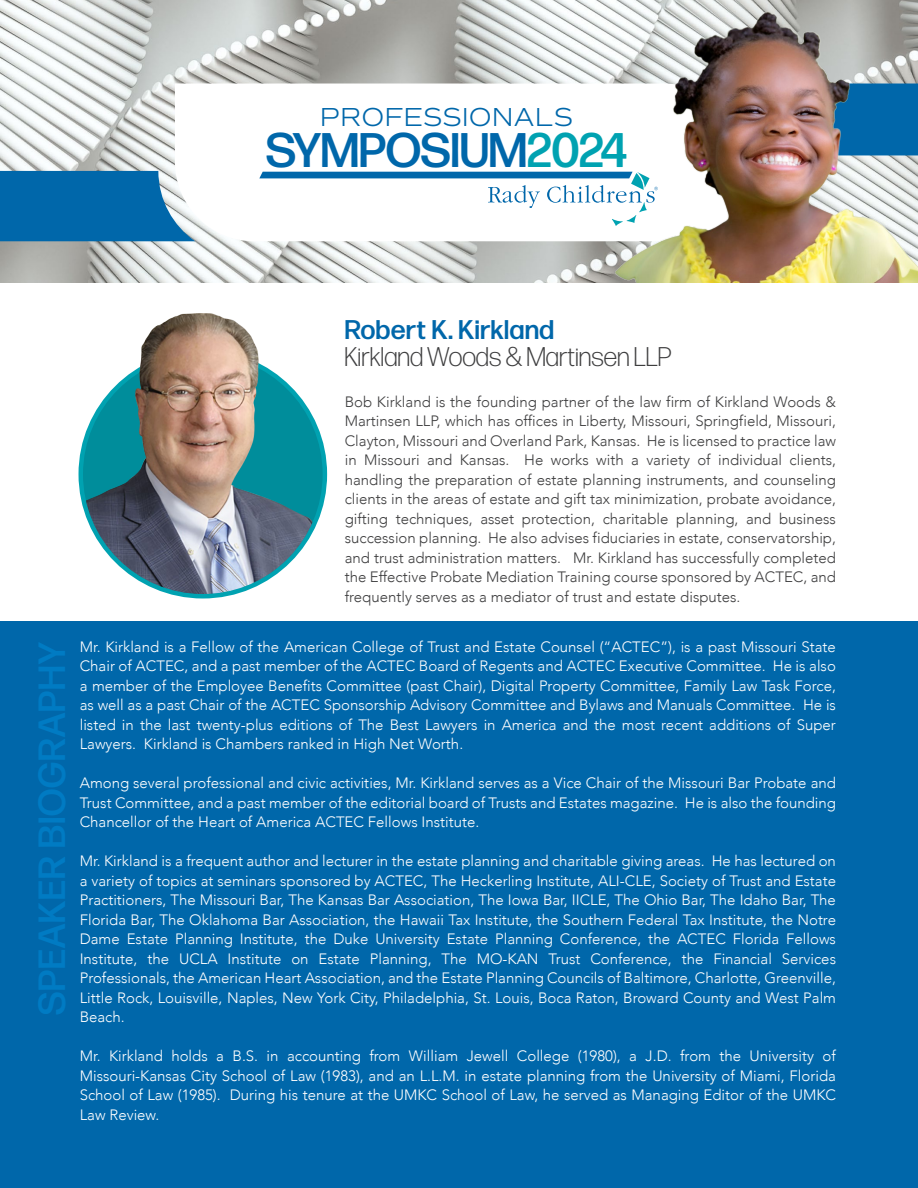
<style>
.page{position:relative;width:918px;height:1188px;background:#fff}
.page>*{position:absolute;margin:0;border:0;box-sizing:border-box;transform-origin:0 0}
.t1{font:500 48.45px "Forma DJR Display";color:#0067aa}
.t2{font:500 37.8px "Forma DJR Display";letter-spacing:.025em;color:#007bc3}
.t3{font:300 27px "Forma DJR Banner";letter-spacing:.025em;color:#3e3e3f}
.t4{font:500 27px "Forma DJR Display";letter-spacing:.025em;color:#0067aa}
.t5{font:300 26.4px "Commuters Sans";color:#0067aa}
.t6{font:300 15px/19.5px "Avenir";color:#fff;text-align:justify}
.t7{font:300 15px/19.5px "Avenir";color:#3e3e3f;text-align:justify}
.s1{color:#00a2b1}
</style>
<div class="page">
<div style="left:0;top:621px;width:918px;height:567px;background:#0067aa"></div>
<img style="left:0;top:0;width:918px;height:283px">
<svg style="left:175px;top:84px;width:440px;height:157px"></svg>
<svg style="left:0;top:171px;width:195px;height:70px"></svg>
<svg style="left:259px;top:172px;width:356px;height:54px"></svg>
<img style="left:615px;top:5px;width:303px;height:278px">
<svg style="left:79px;top:439px;width:248px;height:160px"></svg>
<img style="left:83px;top:313px;width:239px;height:281px">
<h3 class="t5" style="left:320px;top:101px;width:255px">PROFESSIONALS</h3>
<h1 class="t1" style="left:266px;top:120px;width:362px">SYMPOSIUM<span class="s1">2024</span></h1>
<h3 class="t4" style="left:345px;top:313px;width:211px">Robert K. Kirkland</h3>
<h3 class="t3" style="left:345px;top:341px;width:328px">Kirkland Woods &amp; Martinsen LLP</h3>
<p class="t7" style="left:345px;top:392px;width:493px">Bob Kirkland is the founding partner of the law firm of Kirkland Woods &amp; Martinsen LLP, which has offices in Liberty, Missouri, Springfield, Missouri, Clayton, Missouri and Overland Park, Kansas. He is licensed to practice law in Missouri and Kansas. He works with a variety of individual clients, handling the preparation of estate planning instruments, and counseling clients in the areas of estate and gift tax minimization, probate avoidance, gifting techniques, asset protection, charitable planning, and business succession planning. He also advises fiduciaries in estate, conservatorship, and trust administration matters. Mr. Kirkland has successfully completed the Effective Probate Mediation Training course sponsored by ACTEC, and frequently serves as a mediator of trust and estate disputes.</p>
<h2 class="t2" style="left:28px;top:1015px;width:374px;rotate:-90deg">SPEAKER BIOGRAPHY</h2>
<p class="t6" style="left:80px;top:637px;width:758px">Mr. Kirkland is a Fellow of the American College of Trust and Estate Counsel (“ACTEC”), is a past Missouri State Chair of ACTEC, and a past member of the ACTEC Board of Regents and ACTEC Executive Committee. He is also a member of the Employee Benefits Committee (past Chair), Digital Property Committee, Family Law Task Force, as well as a past Chair of the ACTEC Sponsorship Advisory Committee and Bylaws and Manuals Committee. He is listed in the last twenty-plus editions of The Best Lawyers in America and the most recent additions of Super Lawyers. Kirkland is Chambers ranked in High Net Worth.</p>
<p class="t6" style="left:80px;top:773px;width:758px">Among several professional and civic activities, Mr. Kirkland serves as a Vice Chair of the Missouri Bar Probate and Trust Committee, and a past member of the editorial board of Trusts and Estates magazine. He is also the founding Chancellor of the Heart of America ACTEC Fellows Institute.</p>
<p class="t6" style="left:80px;top:851px;width:758px">Mr. Kirkland is a frequent author and lecturer in the estate planning and charitable giving areas. He has lectured on a variety of topics at seminars sponsored by ACTEC, The Heckerling Institute, ALI-CLE, Society of Trust and Estate Practitioners, The Missouri Bar, The Kansas Bar Association, The Iowa Bar, IICLE, The Ohio Bar, The Idaho Bar, The Florida Bar, The Oklahoma Bar Association, the Hawaii Tax Institute, the Southern Federal Tax Institute, the Notre Dame Estate Planning Institute, the Duke University Estate Planning Conference, the ACTEC Florida Fellows Institute, the UCLA Institute on Estate Planning, The MO-KAN Trust Conference, the Financial Services Professionals, the American Heart Association, and the Estate Planning Councils of Baltimore, Charlotte, Greenville, Little Rock, Louisville, Naples, New York City, Philadelphia, St. Louis, Boca Raton, Broward County and West Palm Beach.</p>
<p class="t6" style="left:80px;top:1046px;width:758px">Mr. Kirkland holds a B.S. in accounting from William Jewell College (1980), a J.D. from the University of Missouri-Kansas City School of Law (1983), and an L.L.M. in estate planning from the University of Miami, Florida School of Law (1985). During his tenure at the UMKC School of Law, he served as Managing Editor of the UMKC Law Review.</p>
</div>
